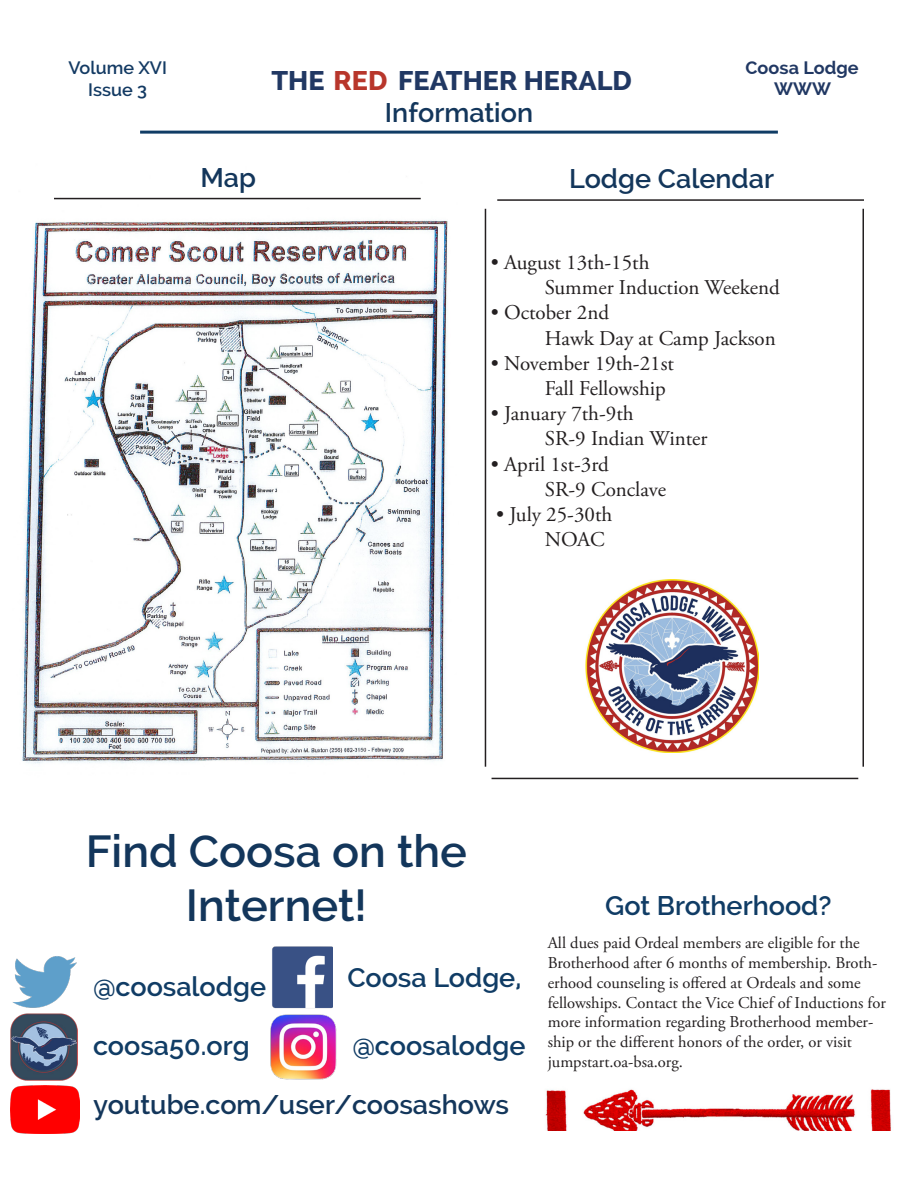
<style>
.page{position:relative;width:918px;height:1188px;background:#fff}
.page>*{position:absolute;margin:0;border:0;box-sizing:border-box;transform-origin:0 0}
.t1{font:600 45px "Raleway";color:#13365b}
.t2{font:600 27px "Raleway";color:#103c65}
.t3{font:600 27px "Raleway";color:#13365b}
.t4{font:800 27px "Raleway";color:#213863}
.t5{font:21px "Adobe Garamond Pro";color:#231f20}
.t6{font:600 18px "Raleway";color:#133a63}
.t7{font:700 18px/21.6px "Raleway";color:#213863;text-align:center}
.t8{font:16.5px/19.8px "Adobe Garamond Pro";color:#231f20}
.s1{color:#b8362b}
</style>
<div class="page">
<hr style="left:140px;top:131px;width:638px;height:3px;background:#103c65">
<img style="left:272px;top:946px;width:61px;height:63px">
<img style="left:270px;top:1014px;width:67px;height:66px">
<img style="left:12px;top:956px;width:65px;height:52px">
<img style="left:10px;top:1013px;width:67px;height:68px">
<img style="left:10px;top:1085px;width:69px;height:49px">
<img style="left:545px;top:1089px;width:346px;height:42px">
<img style="left:22px;top:197px;width:426px;height:567px">
<hr style="left:497px;top:199px;width:367px;height:2px;background:#231f20">
<img style="left:586px;top:580px;width:173px;height:173px">
<hr style="left:54px;top:198px;width:367px;height:1px;background:#231f20">
<hr style="left:485px;top:209px;width:1px;height:558px;background:#231f20">
<hr style="left:862px;top:209px;width:2px;height:558px;background:#231f20">
<hr style="left:492px;top:778px;width:366px;height:1px;background:#231f20">
<p class="t6" style="left:68px;top:57px;width:100px">Volume XVI</p>
<p class="t6" style="left:88px;top:79px;width:60px">Issue 3</p>
<h2 class="t4" style="left:271px;top:65px;width:362px">THE <span class="s1">RED</span> FEATHER HERALD</h2>
<p class="t7" style="left:746px;top:57px;width:115px">Coosa Lodge<br>WWW</p>
<p class="t3" style="left:385px;top:97px;width:150px">Information</p>
<p class="t3" style="left:200px;top:162px;width:57px">Map</p>
<p class="t3" style="left:569px;top:163px;width:207px">Lodge Calendar</p>
<p class="t5" style="left:491px;top:250px;width:160px">• August 13th-15th</p>
<p class="t5" style="left:545px;top:275px;width:237px">Summer Induction Weekend</p>
<p class="t5" style="left:491px;top:300px;width:120px">• October 2nd</p>
<p class="t5" style="left:545px;top:325px;width:233px">Hawk Day at Camp Jackson</p>
<p class="t5" style="left:491px;top:351px;width:185px">• November 19th-21st</p>
<p class="t5" style="left:545px;top:376px;width:123px">Fall Fellowship</p>
<p class="t5" style="left:491px;top:401px;width:144px">• January 7th-9th</p>
<p class="t5" style="left:545px;top:426px;width:164px">SR-9 Indian Winter</p>
<p class="t5" style="left:491px;top:451px;width:119px">• April 1st-3rd</p>
<p class="t5" style="left:545px;top:477px;width:123px">SR-9 Conclave</p>
<p class="t5" style="left:496px;top:502px;width:118px">• July 25-30th</p>
<p class="t5" style="left:545px;top:527px;width:61px">NOAC</p>
<p class="t1" style="left:86px;top:825px;width:383px">Find Coosa on the</p>
<p class="t1" style="left:186px;top:879px;width:182px">Internet!</p>
<p class="t2" style="left:347px;top:962px;width:176px">Coosa Lodge,</p>
<p class="t2" style="left:93px;top:971px;width:175px">@coosalodge</p>
<p class="t2" style="left:93px;top:1030px;width:158px">coosa50.org</p>
<p class="t3" style="left:93px;top:1089px;width:417px">youtube.com/user/coosashows</p>
<p class="t2" style="left:352px;top:1030px;width:175px">@coosalodge</p>
<p class="t2" style="left:605px;top:890px;width:228px">Got Brotherhood?</p>
<p class="t8" style="left:548px;top:934px;width:340px">All dues paid Ordeal members are eligible for the Brotherhood after 6 months of membership. Broth&shy;erhood counseling is offered at Ordeals and some fellowships. Contact the Vice Chief of Inductions for more information regarding Brotherhood member&shy;ship or the different honors of the order, or visit</p>
<p class="t8" style="left:548px;top:1052px;width:137px">jumpstart.oa-bsa.org.</p>
</div>
